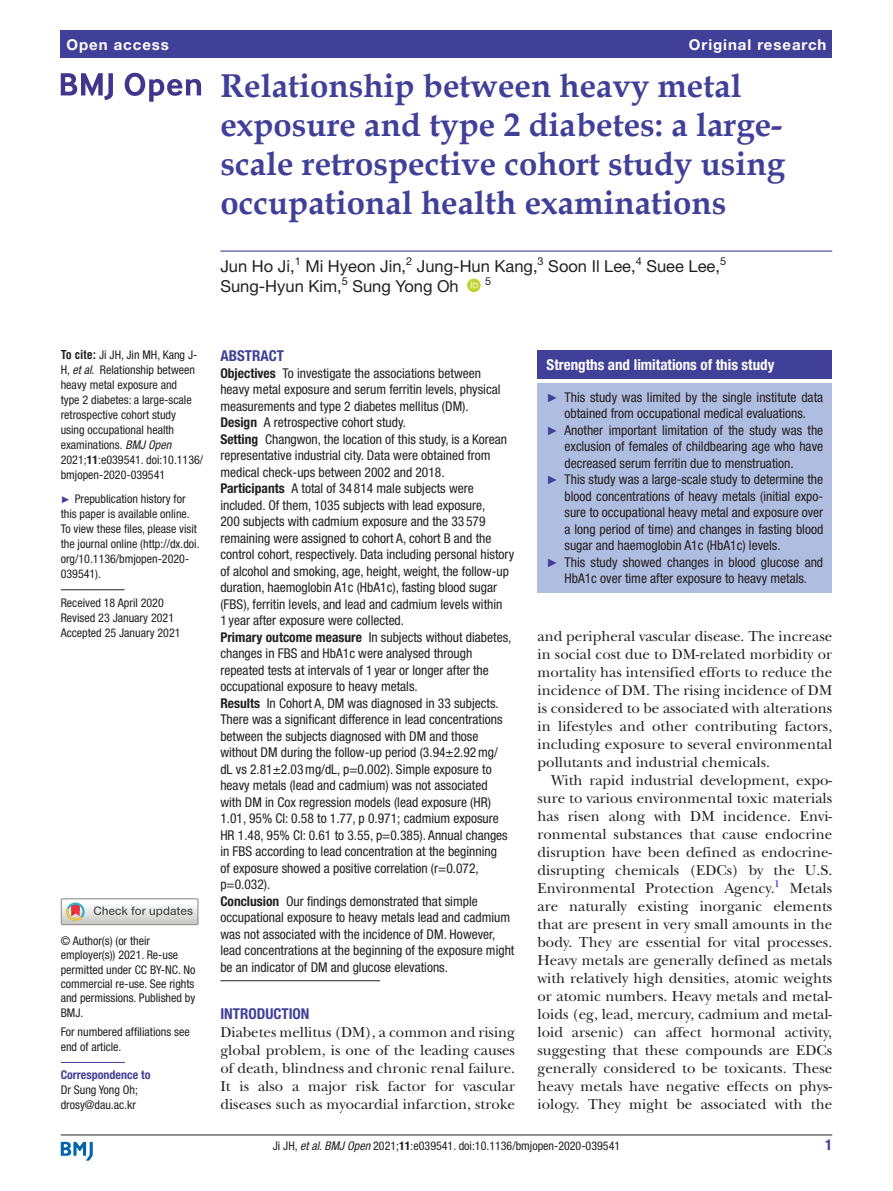
<style>
.page{position:relative;width:893px;height:1191px;background:#fff}
.page>*{position:absolute;margin:0;border:0;box-sizing:border-box;transform-origin:0 0}
.t1{font:700 33px/39px "Book Antiqua";color:#414099}
.t2{font:16.5px "Helvetica Neue LT Std";color:#231f20}
.t3{font:15px/18px "New Baskerville";color:#231f20;text-align:justify}
.t4{font:700 condensed 15px "Helvetica Neue LT Std";color:#fff}
.t5{font:700 15px "Helvetica Neue LT Std";letter-spacing:.065em;color:#fff}
.t6{font:700 condensed 15px "Helvetica Neue LT Std";color:#414099}
.t7{font:condensed 13.5px/16.5px "Helvetica Neue LT Std";color:#231f20}
.t8{font:condensed 12px/15px "Helvetica Neue LT Std";color:#231f20}
.t9{font:700 condensed 12px "Helvetica Neue LT Std";color:#414099}
.t10{font:10.95px "Helvetica Neue LT Std";color:#231f20}
.s1{font-family:"Helvetica LT Std";font-weight:700}
.s2{font-style:italic}
.s3{font-weight:700}
.s4{font-family:"Arial";font-stretch:normal;font-size:9.75px;color:#414099}
.s5{font-family:"Arial";font-stretch:normal;font-size:12px;color:#414099}
</style>
<div class="page">
<hr style="left:61px;top:1134px;width:771px;height:1px;background:#231f20">
<svg style="left:61px;top:1141px;width:32px;height:19px"></svg>
<div style="left:61px;top:31px;width:771px;height:27px;background:#414099"></div>
<hr style="left:220px;top:250px;width:612px;height:2px;background:#414099">
<svg style="left:467px;top:279px;width:14px;height:13px"></svg>
<hr style="left:61px;top:589px;width:64px;height:1px;background:#231f20">
<hr style="left:61px;top:1062px;width:64px;height:1px;background:#414099">
<svg style="left:61px;top:73px;width:52px;height:27px"></svg>
<svg style="left:125px;top:73px;width:76px;height:29px"></svg>
<div style="left:61px;top:898px;width:138px;height:27px;border:1px solid #969090"></div>
<svg style="left:61px;top:898px;width:137px;height:26px"></svg>
<hr style="left:220px;top:980px;width:160px;height:1px;background:#231f20">
<div style="left:538px;top:350px;width:294px;height:29px;background:#414099"></div>
<div style="left:538px;top:383px;width:294px;height:209px;background:#afbde1"></div>
<p class="t5" style="left:66px;top:35px;width:104px">Open access</p>
<p class="t5" style="left:689px;top:35px;width:139px">Original research</p>
<h1 class="t1" style="left:220px;top:66px;width:566px">Relationship between heavy metal exposure and type 2 diabetes: a large&shy;scale retrospective cohort study using occupational health examinations</h1>
<p class="t2" style="left:220px;top:257px;width:76px">Jun Ho Ji,</p>
<p class="t10" style="left:295px;top:254px;width:8px">1</p>
<p class="t2" style="left:305px;top:257px;width:102px">Mi Hyeon Jin,</p>
<p class="t10" style="left:406px;top:254px;width:8px">2</p>
<p class="t2" style="left:417px;top:257px;width:122px">Jung-Hun Kang,</p>
<p class="t10" style="left:538px;top:254px;width:8px">3</p>
<p class="t2" style="left:548px;top:257px;width:89px">Soon Il Lee,</p>
<p class="t10" style="left:636px;top:254px;width:8px">4</p>
<p class="t2" style="left:646px;top:257px;width:75px">Suee Lee,</p>
<p class="t10" style="left:720px;top:254px;width:8px">5</p>
<p class="t2" style="left:220px;top:276px;width:123px">Sung-Hyun Kim,</p>
<p class="t10" style="left:342px;top:274px;width:8px">5</p>
<p class="t2" style="left:352px;top:276px;width:108px">Sung Yong Oh</p>
<p class="t10" style="left:485px;top:274px;width:8px">5</p>
<p class="t8" style="left:61px;top:347px;width:144px"><span class="s1">To cite:</span> Ji JH, Jin MH, Kang J-<br>H, <span class="s2">et al</span>. Relationship between heavy metal exposure and<br>type 2 diabetes: a large-scale retrospective cohort study<br>using occupational health examinations. <span class="s2">BMJ Open<br></span>2021;<span class="s3">11</span>:e039541. doi:10.1136/ bmjopen-2020-039541</p>
<p class="t8" style="left:61px;top:491px;width:140px"><span class="s4">►</span> Prepublication history for this paper is available online.<br>To view these files, please visit the journal online (http://dx.doi. org/10.1136/bmjopen-2020-<br>039541).</p>
<p class="t8" style="left:61px;top:595px;width:121px">Received 18 April 2020<br>Revised 23 January 2021<br>Accepted 25 January 2021</p>
<p class="t8" style="left:61px;top:933px;width:136px;line-height:14.4px">© Author(s) (or their employer(s)) 2021. Re-use permitted under CC BY-NC. No commercial re-use. See rights and permissions. Published by<br>BMJ.</p>
<p class="t8" style="left:61px;top:1024px;width:130px">For numbered affiliations see end of article.</p>
<p class="t9" style="left:61px;top:1067px;width:91px">Correspondence to</p>
<p class="t8" style="left:61px;top:1082px;width:79px">Dr Sung Yong Oh; drosy@dau.ac.kr</p>
<p class="t6" style="left:220px;top:347px;width:65px">ABSTRACT</p>
<p class="t7" style="left:220px;top:364px;width:296px"><span class="s3">Objectives</span> To investigate the associations between<br>heavy metal exposure and serum ferritin levels, physical measurements and type 2 diabetes mellitus (DM).<br><span class="s3">Design</span> A retrospective cohort study.<br><span class="s3">Setting</span> Changwon, the location of this study, is a Korean representative industrial city. Data were obtained from medical check-ups between 2002 and 2018.<br><span class="s3">Participants</span> A total of 34 814 male subjects were included. Of them, 1035 subjects with lead exposure,<br>200 subjects with cadmium exposure and the 33 579 remaining were assigned to cohort A, cohort B and the control cohort, respectively. Data including personal history of alcohol and smoking, age, height, weight, the follow-up duration, haemoglobin A1c (HbA1c), fasting blood sugar (FBS), ferritin levels, and lead and cadmium levels within<br>1 year after exposure were collected.<br><span class="s3">Primary outcome measure</span> In subjects without diabetes, changes in FBS and HbA1c were analysed through repeated tests at intervals of 1 year or longer after the occupational exposure to heavy metals.<br><span class="s3">Results</span> In Cohort A, DM was diagnosed in 33 subjects.<br>There was a significant difference in lead concentrations between the subjects diagnosed with DM and those without DM during the follow-up period (3.94±2.92mg/<br>dL vs 2.81±2.03mg/dL, p=0.002). Simple exposure to heavy metals (lead and cadmium) was not associated<br>with DM in Cox regression models (lead exposure (HR)<br>1.01, 95% CI: 0.58 to 1.77, p 0.971; cadmium exposure HR 1.48, 95% CI: 0.61 to 3.55, p=0.385). Annual changes in FBS according to lead concentration at the beginning<br>of exposure showed a positive correlation (r=0.072, p=0.032).<br><span class="s3">Conclusion</span> Our findings demonstrated that simple occupational exposure to heavy metals lead and cadmium was not associated with the incidence of DM. However, lead concentrations at the beginning of the exposure might be an indicator of DM and glucose elevations.</p>
<p class="t6" style="left:220px;top:1005px;width:91px">INTRODUCTION</p>
<p class="t3" style="left:220px;top:1023px;width:296px">Diabetes mellitus (DM), a common and rising global problem, is one of the leading causes of death, blindness and chronic renal failure.<br>It is also a major risk factor for vascular diseases such as myocardial infarction, stroke</p>
<p class="t4" style="left:547px;top:356px;width:229px">Strengths and limitations of this study</p>
<p class="t7" style="left:547px;top:389px;width:278px"><span class="s5">►</span> This study was limited by the single institute data</p>
<p class="t7" style="left:565px;top:405px;width:243px">obtained from occupational medical evaluations.</p>
<p class="t7" style="left:547px;top:422px;width:278px"><span class="s5">►</span> Another important limitation of the study was the</p>
<p class="t7" style="left:565px;top:438px;width:260px">exclusion of females of childbearing age who have</p>
<p class="t7" style="left:565px;top:455px;width:231px">decreased serum ferritin due to menstruation.</p>
<p class="t7" style="left:547px;top:471px;width:278px"><span class="s5">►</span> This study was a large-scale study to determine the</p>
<p class="t7" style="left:565px;top:488px;width:260px">blood concentrations of heavy metals (initial expo-</p>
<p class="t7" style="left:565px;top:504px;width:260px">sure to occupational heavy metal and exposure over</p>
<p class="t7" style="left:565px;top:521px;width:260px">a long period of time) and changes in fasting blood</p>
<p class="t7" style="left:565px;top:537px;width:218px">sugar and haemoglobin A1c (HbA1c) levels.</p>
<p class="t7" style="left:547px;top:554px;width:278px"><span class="s5">►</span> This study showed changes in blood glucose and</p>
<p class="t7" style="left:565px;top:570px;width:244px">HbA1c over time after exposure to heavy metals.</p>
<p class="t3" style="left:538px;top:627px;width:296px">and peripheral vascular disease. The increase in social cost due to DM-related morbidity or mortality has intensified efforts to reduce the incidence of DM. The rising incidence of DM is considered to be associated with alterations in lifestyles and other contributing factors, including exposure to several environmental pollutants and industrial chemicals.</p>
<p class="t3" style="left:538px;top:771px;width:296px;text-indent:14px">With rapid industrial development, expo&shy;sure to various environmental toxic materials has risen along with DM incidence. Envi&shy;ronmental substances that cause endocrine disruption have been defined as endocrine&shy;disrupting chemicals (EDCs) by the U.S.<br>Environmental Protection Agency.<sup>1</sup></p>
<p class="t3" style="left:538px;top:879px;width:296px;text-indent:252px">Metals are naturally existing inorganic elements that are present in very small amounts in the body. They are essential for vital processes.<br>Heavy metals are generally defined as metals with relatively high densities, atomic weights or atomic numbers. Heavy metals and metal&shy;loids (eg, lead, mercury, cadmium and metal&shy;loid arsenic) can affect hormonal activity, suggesting that these compounds are EDCs generally considered to be toxicants. These heavy metals have negative effects on phys&shy;iology. They might be associated with the</p>
<p class="t8" style="left:273px;top:1137px;width:349px">Ji JH, <span class="s2">et al</span>. <span class="s2">BMJ Open</span> 2021;<span class="s3">11</span>:e039541. doi:10.1136/bmjopen-2020-039541</p>
<p class="t6" style="left:825px;top:1135px;width:9px">1</p>
</div>
